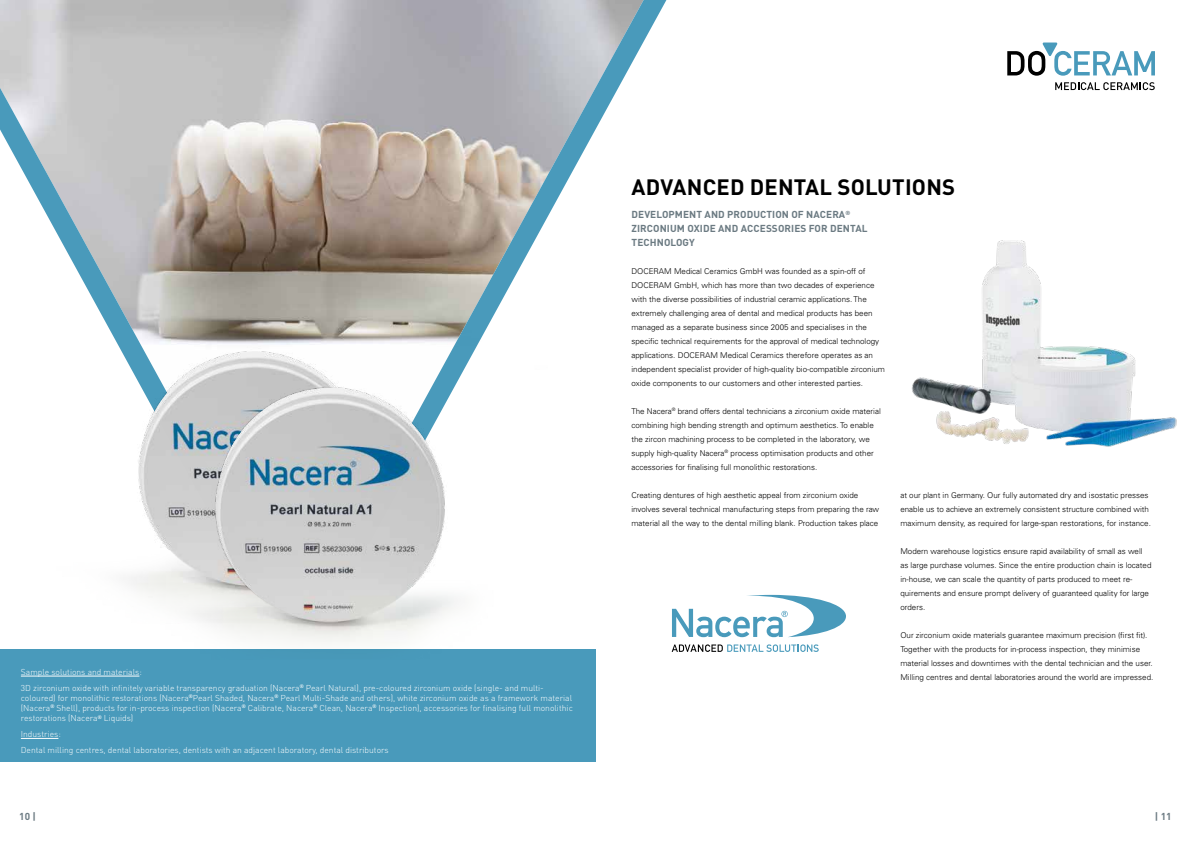
<style>
.page{position:relative;width:1191px;height:842px;background:#fff}
.page>*{position:absolute;margin:0;border:0;box-sizing:border-box;transform-origin:0 0}
.t1{font:700 22px "DIN Pro";letter-spacing:.01em;color:#000}
.t2{font:700 10px/14px "DIN Pro";letter-spacing:.01em;color:#6b7a82}
.t3{font:300 8.5px/15.9px "DIN Pro";color:#fff}
.t4{font:300 8px/14px "Univers LT Std";color:#000}
</style>
<div class="page">
<svg style="left:0;top:0;width:667px;height:330px"></svg>
<svg style="left:671px;top:644px;width:147px;height:8px"></svg>
<svg style="left:672px;top:595px;width:174px;height:42px"></svg>
<div style="left:0;top:649px;width:595px;height:113px;background:#499abb"></div>
<hr style="left:21px;top:676px;width:118px;height:1px;background:#fff">
<hr style="left:21px;top:738px;width:37px;height:1px;background:#fff">
<svg style="left:1007px;top:43px;width:148px;height:33px"></svg>
<svg style="left:1055px;top:82px;width:99px;height:8px"></svg>
<img style="left:911px;top:240px;width:266px;height:207px">
<img style="left:0;top:295px;width:471px;height:35px">
<img style="left:110px;top:330px;width:376px;height:312px">
<p class="t3" style="left:21px;top:663px;width:524px">Sample solutions and materials:<br>3D zirconium oxide with infinitely variable transparency graduation (Nacera<sup>®</sup> Pearl Natural), pre-coloured zirconium oxide (single- and multi-</p>
<p class="t3" style="left:21px;top:692px;width:553px;line-height:10.2px;text-align:justify">coloured) for monolithic restorations (Nacera<sup>®</sup>Pearl Shaded, Nacera<sup>®</sup> Pearl Multi-Shade and others), white zirconium oxide as a framework material (Nacera<sup>®</sup> Shell), products for in-process inspection (Nacera<sup>®</sup> Calibrate, Nacera<sup>®</sup> Clean, Nacera<sup>®</sup> Inspection), accessories for finalising full monolithic restorations (Nacera<sup>®</sup> Liquids)</p>
<p class="t3" style="left:21px;top:726px;width:369px">Industries:<br>Dental milling centres, dental laboratories, dentists with an adjacent laboratory, dental distributors</p>
<h1 class="t1" style="left:631px;top:170px;width:325px">ADVANCED DENTAL SOLUTIONS</h1>
<p class="t2" style="left:631px;top:207px;width:237px">DEVELOPMENT AND PRODUCTION OF NACERA<sup>®<br></sup>ZIRCONIUM OXIDE AND ACCESSORIES FOR DENTAL<br>TECHNOLOGY</p>
<p class="t4" style="left:631px;top:264px;width:255px">DOCERAM Medical Ceramics GmbH was founded as a spin-off of DOCERAM GmbH, which has more than two decades of experience with the diverse possibilities of industrial ceramic applications. The extremely challenging area of dental and medical products has been managed as a separate business since 2005 and specialises in the specific technical requirements for the approval of medical technology applications. DOCERAM Medical Ceramics therefore operates as an independent specialist provider of high-quality bio-compatible zirconium oxide components to our customers and other interested parties.</p>
<p class="t4" style="left:631px;top:404px;width:251px">The Nacera<sup>®</sup> brand offers dental technicians a zirconium oxide material combining high bending strength and optimum aesthetics. To enable the zircon machining process to be completed in the laboratory, we supply high-quality Nacera<sup>®</sup> process optimisation products and other accessories for finalising full monolithic restorations.</p>
<p class="t4" style="left:631px;top:488px;width:249px">Creating dentures of high aesthetic appeal from zirconium oxide involves several technical manufacturing steps from preparing the raw material all the way to the dental milling blank. Production takes place</p>
<p class="t4" style="left:900px;top:488px;width:252px">at our plant in Germany. Our fully automated dry and isostatic presses enable us to achieve an extremely consistent structure combined with maximum density, as required for large-span restorations, for instance.</p>
<p class="t4" style="left:900px;top:544px;width:253px">Modern warehouse logistics ensure rapid availability of small as well as large purchase volumes. Since the entire production chain is located in-house, we can scale the quantity of parts produced to meet re&shy;quirements and ensure prompt delivery of guaranteed quality for large orders.</p>
<p class="t4" style="left:900px;top:628px;width:254px">Our zirconium oxide materials guarantee maximum precision (first fit).<br>Together with the products for in-process inspection, they minimise material losses and downtimes with the dental technician and the user.<br>Milling centres and dental laboratories around the world are impressed.</p>
<p class="t2" style="left:19px;top:809px;width:18px">10 |</p>
<p class="t2" style="left:1155px;top:809px;width:18px">| 11</p>
</div>
